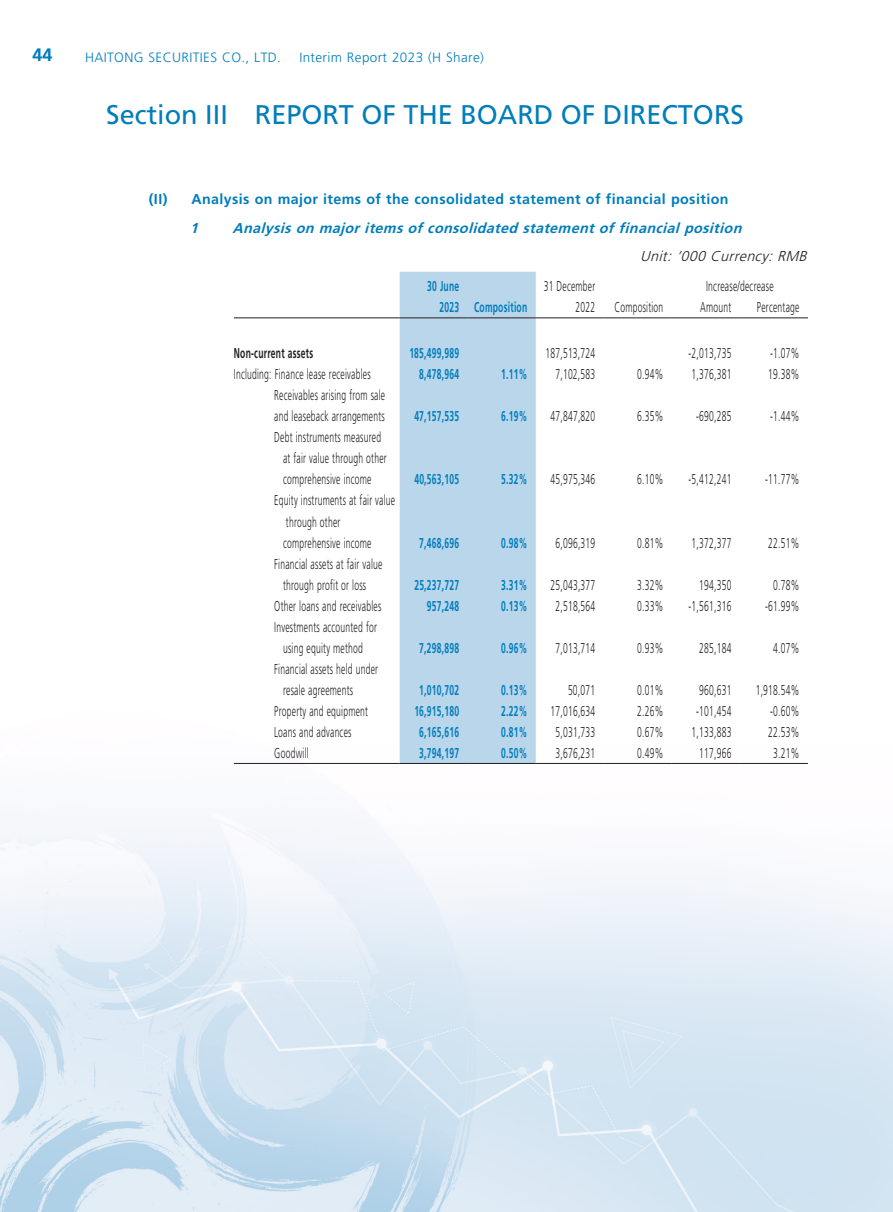
<style>
.page{position:relative;width:893px;height:1212px;background:#fff}
.page>*{position:absolute;margin:0;border:0;box-sizing:border-box;transform-origin:0 0}
.t1{font:27px "Frutiger LT Std";color:#007dbb}
.t2{font:700 18px "Frutiger LT Std";color:#007dbb}
.t3{font:300 14.25px/21px "Frutiger LT Std";letter-spacing:.03em;color:#231f20;scale:.6 1}
.t4{font:700 14.25px/21px "Frutiger LT Std";letter-spacing:.03em;color:#007dbb;scale:.6 1}
.t5{font:700 14.25px "Frutiger LT Std";letter-spacing:.03em;color:#007dbb}
.t6{font:italic 700 14.25px "Frutiger LT Std";color:#007dbb}
.t7{font:italic 300 14.25px "Frutiger LT Std";color:#231f20}
.t8{font:700 14.25px "Frutiger LT Std";letter-spacing:.03em;color:#231f20;scale:.6 1}
.t9{font:300 13.5px "Frutiger LT Std";letter-spacing:.03em;color:#007dbb}
</style>
<div class="page">
<img style="left:0;top:271px;width:893px;height:941px">
<div style="left:400px;top:272px;width:136px;height:491px;background:#bad6eb"></div>
<hr style="left:234px;top:317px;width:166px;height:1px;background:#231f20">
<hr style="left:400px;top:317px;width:68px;height:1px;background:#231f20">
<hr style="left:468px;top:317px;width:68px;height:1px;background:#231f20">
<hr style="left:536px;top:317px;width:68px;height:1px;background:#231f20">
<hr style="left:604px;top:317px;width:68px;height:1px;background:#231f20">
<hr style="left:672px;top:317px;width:68px;height:1px;background:#231f20">
<hr style="left:740px;top:317px;width:68px;height:1px;background:#231f20">
<hr style="left:234px;top:763px;width:166px;height:1px;background:#231f20">
<hr style="left:400px;top:763px;width:68px;height:1px;background:#231f20">
<hr style="left:468px;top:763px;width:68px;height:1px;background:#231f20">
<hr style="left:536px;top:763px;width:68px;height:1px;background:#231f20">
<hr style="left:604px;top:763px;width:68px;height:1px;background:#231f20">
<hr style="left:672px;top:763px;width:68px;height:1px;background:#231f20">
<hr style="left:740px;top:763px;width:68px;height:1px;background:#231f20">
<p class="t2" style="left:33px;top:44px;width:22px">44</p>
<p class="t9" style="left:85px;top:49px;width:197px">HAITONG SECURITIES CO., LTD.</p>
<p class="t9" style="left:299px;top:49px;width:186px">Interim Report 2023 (H Share)</p>
<h1 class="t1" style="left:106px;top:99px;width:639px">Section III REPORT OF THE BOARD OF DIRECTORS</h1>
<p class="t5" style="left:149px;top:191px;width:20px">(II)</p>
<p class="t5" style="left:191px;top:191px;width:539px">Analysis on major items of the consolidated statement of financial position</p>
<p class="t6" style="left:190px;top:219px;width:14px">1</p>
<p class="t6" style="left:232px;top:219px;width:515px">Analysison majoritemsofconsolidated statementoffinancialposition</p>
<p class="t7" style="left:640px;top:248px;width:172px">Unit: ’000 Currency:RMB</p>
<p class="t4" style="left:439px;top:275px;width:148px;text-indent:-12px">30 June<br>2023 Composition</p>
<p class="t3" style="left:544px;top:276px;width:87px;text-align:right">31 December<br>2022</p>
<p class="t3" style="left:700px;top:276px;width:124px;text-indent:6px">Increase/decrease<br>Amount</p>
<p class="t3" style="left:614px;top:297px;width:83px">Composition</p>
<p class="t3" style="left:757px;top:297px;width:72px">Percentage</p>
<p class="t8" style="left:234px;top:345px;width:134px">Non-current assets</p>
<p class="t4" style="left:409px;top:343px;width:85px">185,499,989</p>
<p class="t3" style="left:545px;top:343px;width:85px">187,513,724</p>
<p class="t3" style="left:688px;top:343px;width:73px">-2,013,735</p>
<p class="t3" style="left:770px;top:343px;width:50px">-1.07%</p>
<p class="t3" style="left:234px;top:364px;width:230px">Including: Finance lease receivables</p>
<p class="t4" style="left:419px;top:364px;width:68px">8,478,964</p>
<p class="t4" style="left:501px;top:364px;width:45px">1.11%</p>
<p class="t3" style="left:555px;top:364px;width:68px">7,102,583</p>
<p class="t3" style="left:637px;top:364px;width:45px">0.94%</p>
<p class="t3" style="left:691px;top:364px;width:68px">1,376,381</p>
<p class="t3" style="left:768px;top:364px;width:53px">19.38%</p>
<p class="t3" style="left:274px;top:385px;width:186px">Receivables arising from sale and leaseback arrangements</p>
<p class="t4" style="left:414px;top:406px;width:76px">47,157,535</p>
<p class="t4" style="left:501px;top:406px;width:45px">6.19%</p>
<p class="t3" style="left:550px;top:406px;width:76px">47,847,820</p>
<p class="t3" style="left:637px;top:406px;width:45px">6.35%</p>
<p class="t3" style="left:696px;top:406px;width:61px">-690,285</p>
<p class="t3" style="left:770px;top:406px;width:50px">-1.44%</p>
<p class="t3" style="left:283px;top:427px;width:174px;text-indent:-9px">Debt instruments measured at fair value through other comprehensive income</p>
<p class="t3" style="left:283px;top:490px;width:188px;text-indent:-9px">Equity instruments at fair value through other comprehensive income</p>
<p class="t3" style="left:274px;top:553px;width:182px;text-align:center">Financial assets at fair value through profit or loss</p>
<p class="t4" style="left:414px;top:469px;width:76px">40,563,105</p>
<p class="t4" style="left:501px;top:469px;width:45px">5.32%</p>
<p class="t3" style="left:550px;top:469px;width:76px">45,975,346</p>
<p class="t3" style="left:637px;top:469px;width:45px">6.10%</p>
<p class="t3" style="left:688px;top:469px;width:73px">-5,412,241</p>
<p class="t3" style="left:765px;top:469px;width:59px">-11.77%</p>
<p class="t4" style="left:419px;top:532px;width:68px">7,468,696</p>
<p class="t4" style="left:501px;top:532px;width:45px">0.98%</p>
<p class="t3" style="left:555px;top:532px;width:68px">6,096,319</p>
<p class="t3" style="left:637px;top:532px;width:45px">0.81%</p>
<p class="t3" style="left:691px;top:532px;width:68px">1,372,377</p>
<p class="t3" style="left:768px;top:532px;width:53px">22.51%</p>
<p class="t4" style="left:414px;top:574px;width:76px">25,237,727</p>
<p class="t4" style="left:501px;top:574px;width:45px">3.31%</p>
<p class="t3" style="left:550px;top:574px;width:76px">25,043,377</p>
<p class="t3" style="left:637px;top:574px;width:45px">3.32%</p>
<p class="t3" style="left:699px;top:574px;width:55px">194,350</p>
<p class="t3" style="left:773px;top:574px;width:45px">0.78%</p>
<p class="t3" style="left:274px;top:595px;width:180px">Other loans and receivables</p>
<p class="t4" style="left:427px;top:595px;width:55px">957,248</p>
<p class="t4" style="left:501px;top:595px;width:45px">0.13%</p>
<p class="t3" style="left:555px;top:595px;width:68px">2,518,564</p>
<p class="t3" style="left:637px;top:595px;width:45px">0.33%</p>
<p class="t3" style="left:688px;top:595px;width:73px">-1,561,316</p>
<p class="t3" style="left:765px;top:595px;width:59px">-61.99%</p>
<p class="t3" style="left:274px;top:616px;width:173px;text-align:center">Investments accounted for using equity method</p>
<p class="t4" style="left:419px;top:637px;width:68px">7,298,898</p>
<p class="t4" style="left:501px;top:637px;width:45px">0.96%</p>
<p class="t3" style="left:555px;top:637px;width:68px">7,013,714</p>
<p class="t3" style="left:637px;top:637px;width:45px">0.93%</p>
<p class="t3" style="left:699px;top:637px;width:55px">285,184</p>
<p class="t3" style="left:773px;top:637px;width:45px">4.07%</p>
<p class="t3" style="left:283px;top:658px;width:160px;text-indent:-9px">Financial assets held under resale agreements</p>
<p class="t4" style="left:419px;top:679px;width:68px">1,010,702</p>
<p class="t4" style="left:501px;top:679px;width:45px">0.13%</p>
<p class="t3" style="left:568px;top:679px;width:47px">50,071</p>
<p class="t3" style="left:637px;top:679px;width:45px">0.01%</p>
<p class="t3" style="left:699px;top:679px;width:55px">960,631</p>
<p class="t3" style="left:756px;top:679px;width:74px">1,918.54%</p>
<p class="t3" style="left:274px;top:700px;width:158px">Property and equipment</p>
<p class="t4" style="left:414px;top:700px;width:76px">16,915,180</p>
<p class="t4" style="left:501px;top:700px;width:45px">2.22%</p>
<p class="t3" style="left:550px;top:700px;width:76px">17,016,634</p>
<p class="t3" style="left:637px;top:700px;width:45px">2.26%</p>
<p class="t3" style="left:696px;top:700px;width:61px">-101,454</p>
<p class="t3" style="left:770px;top:700px;width:50px">-0.60%</p>
<p class="t3" style="left:274px;top:721px;width:130px">Loans and advances</p>
<p class="t4" style="left:419px;top:721px;width:68px">6,165,616</p>
<p class="t4" style="left:501px;top:721px;width:45px">0.81%</p>
<p class="t3" style="left:555px;top:721px;width:68px">5,031,733</p>
<p class="t3" style="left:637px;top:721px;width:45px">0.67%</p>
<p class="t3" style="left:691px;top:721px;width:68px">1,133,883</p>
<p class="t3" style="left:768px;top:721px;width:53px">22.53%</p>
<p class="t3" style="left:274px;top:742px;width:59px">Goodwill</p>
<p class="t4" style="left:419px;top:742px;width:68px">3,794,197</p>
<p class="t4" style="left:501px;top:742px;width:45px">0.50%</p>
<p class="t3" style="left:555px;top:742px;width:68px">3,676,231</p>
<p class="t3" style="left:637px;top:742px;width:45px">0.49%</p>
<p class="t3" style="left:699px;top:742px;width:55px">117,966</p>
<p class="t3" style="left:773px;top:742px;width:45px">3.21%</p>
</div>
